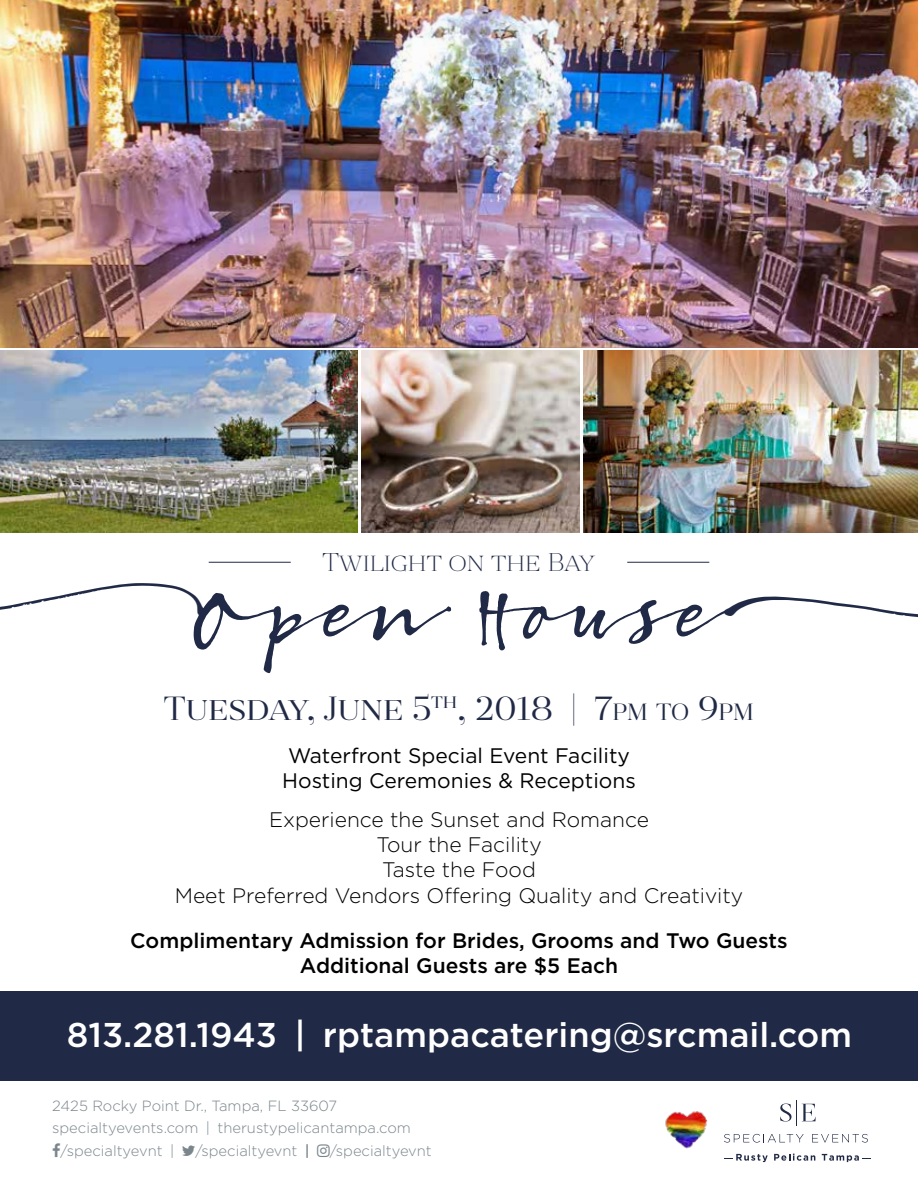
<style>
.page{position:relative;width:918px;height:1188px;background:#fff}
.page>*{position:absolute;margin:0;border:0;box-sizing:border-box;transform-origin:0 0}
.t1{font:68.7px "Bambusa Pro Regular";color:#202945}
.t2{font:36.15px "Revista";color:#202945}
.t3{font:500 34.35px "Gotham";color:#fff}
.t4{font:300 27.75px "Revista";color:#202945}
.t5{font:300 21px/25.2px "Gotham";color:#000;text-align:center}
.t6{font:500 21px/25.2px "Gotham";color:#000;text-align:center}
.t7{font:21px/25.2px "Gotham";color:#000}
.t8{font:300 14.7px "Gotham";color:#7b868c}
.s1{font-style:inherit}
.s2{font-size:25.2px}
.s3{font-weight:500}
</style>
<div class="page">
<svg style="left:780px;top:1100px;width:36px;height:25px"></svg>
<svg style="left:724px;top:1134px;width:80px;height:9px"></svg>
<svg style="left:812px;top:1134px;width:56px;height:9px"></svg>
<svg style="left:724px;top:1154px;width:44px;height:8px"></svg>
<svg style="left:774px;top:1154px;width:41px;height:7px"></svg>
<svg style="left:822px;top:1154px;width:49px;height:8px"></svg>
<hr style="left:627px;top:562px;width:82px;height:1px;background:#202945">
<hr style="left:209px;top:562px;width:82px;height:1px;background:#202945">
<img style="left:665px;top:1111px;width:43px;height:38px">
<div style="left:0;top:991px;width:918px;height:89px;background:#202945"></div>
<img style="left:0;top:0;width:918px;height:347px">
<img style="left:584px;top:351px;width:334px;height:181px">
<img style="left:0;top:351px;width:358px;height:181px">
<img style="left:362px;top:351px;width:218px;height:181px">
<h3 class="t4" style="left:323px;top:547px;width:274px">Twilight on the Bay</h3>
<h1 class="t1" style="left:178px;top:571px;width:530px">Open House</h1>
<h2 class="t2" style="left:164px;top:688px;width:592px">Tuesday, June 5<sup>th</sup>, 2018 | <span class="s1">7</span><span class="s2">PM TO</span> <span class="s1">9</span><span class="s2">PM</span></h2>
<h3 class="t7" style="left:282px;top:743px;width:355px">Waterfront Special Event Facility<br>Hosting Ceremonies &amp; Receptions</h3>
<h3 class="t5" style="left:175px;top:806px;width:570px">Experience the Sunset and Romance<br>Tour the Facility<br>Taste the Food<br>Meet Preferred Vendors Offering Quality and Creativity</h3>
<h3 class="t6" style="left:130px;top:928px;width:659px">Complimentary Admission for Brides, Grooms and Two Guests<br>Additional Guests are $5 Each</h3>
<h3 class="t3" style="left:67px;top:1012px;width:787px">813.281.1943 | rptampacatering@srcmail.com</h3>
<p class="t8" style="left:52px;top:1096px;width:287px">2425 Rocky Point Dr., Tampa, FL 33607</p>
<p class="t8" style="left:52px;top:1119px;width:360px">specialtyevents.com | therustypelicantampa.com</p>
<p class="t8" style="left:61px;top:1141px;width:115px">/specialtyevnt |</p>
<p class="t8" style="left:195px;top:1141px;width:116px">/specialtyevnt <span class="s3">|</span></p>
<p class="t8" style="left:330px;top:1141px;width:104px">/specialtyevnt</p>
</div>
